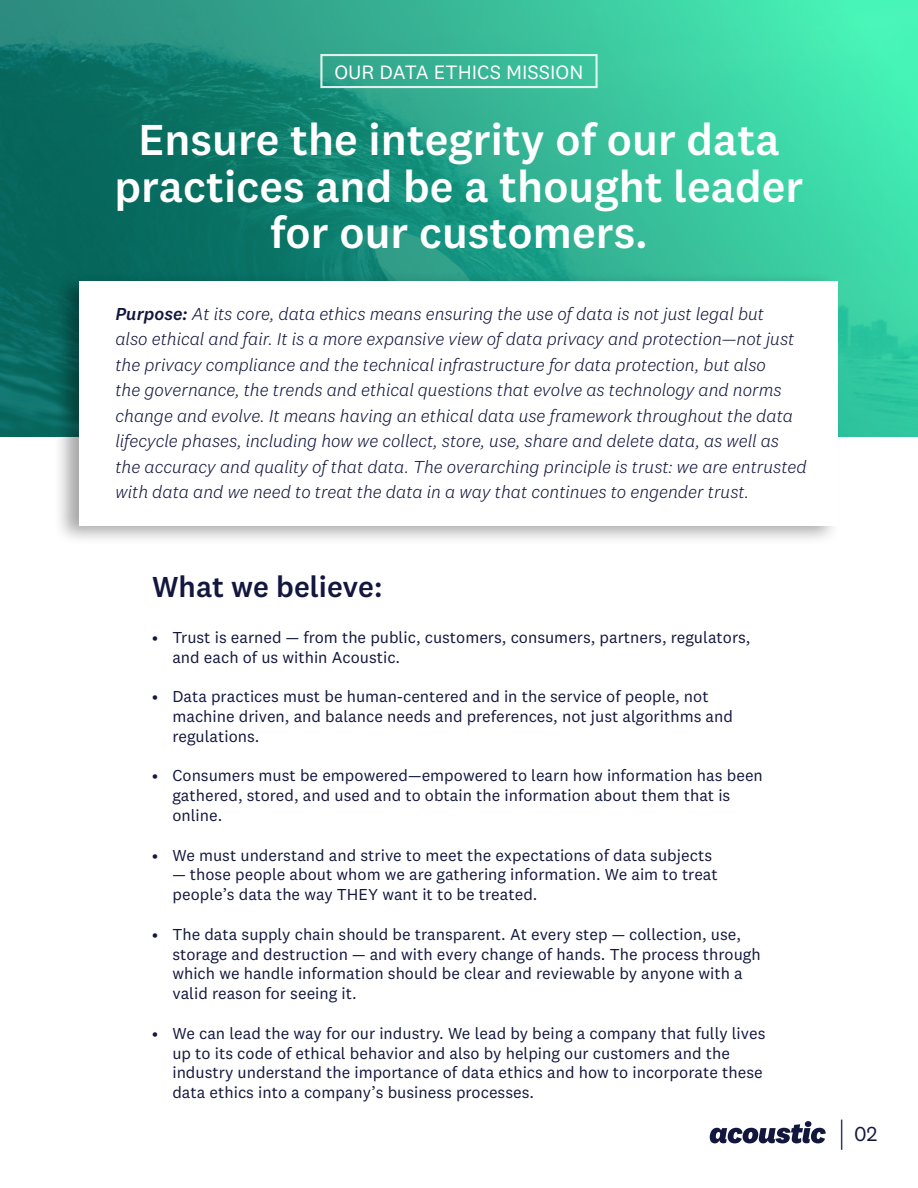
<style>
.page{position:relative;width:918px;height:1188px;background:#fff}
.page>*{position:absolute;margin:0;border:0;box-sizing:border-box;transform-origin:0 0}
.t1{font:500 45px/46.5px "National 2";color:#fff;text-align:center}
.t2{font:500 30px "National 2";color:#13173d}
.t3{font:21px "National 2";color:#12173d}
.t4{font:20.1px "National 2";color:#fff}
.t5{font:italic 300 18px/25.5px "National 2";color:#13173d}
.t6{font:16.5px/19.8px "National 2";color:#13173d}
.s1{font-weight:500}
</style>
<div class="page">
<svg style="left:710px;top:1121px;width:116px;height:22px"></svg>
<hr style="left:841px;top:1120px;width:1px;height:30px;background:#12173d">
<svg style="left:0;top:0;width:918px;height:436px;background:#28a789"></svg>
<div style="left:52px;top:272px;width:789px;height:274px;background:#000;opacity:.35"></div>
<div style="left:80px;top:281px;width:758px;height:244px;background:#fff"></div>
<div style="left:320px;top:54px;width:278px;height:34px;border:2px solid #fff"></div>
<p class="t4" style="left:334px;top:60px;width:251px">OUR DATA ETHICS MISSION</p>
<p class="t1" style="left:115px;top:116px;width:690px">Ensure the integrity of our data practices and be a thought leader for our customers.</p>
<p class="t5" style="left:115px;top:301px;width:693px"><span class="s1">Purpose:</span> At its core, data ethics means ensuring the use of data is not just legal but<br>also ethical and fair. It is a more expansive view of data privacy and protection—not just the privacy compliance and the technical infrastructure for data protection, but also<br>the governance, the trends and ethical questions that evolve as technology and norms change and evolve. It means having an ethical data use framework throughout the data lifecycle phases, including how we collect, store, use, share and delete data, as well as the accuracy and quality of that data. The overarching principle is trust: we are entrusted with data and we need to treat the data in a way that continues to engender trust.</p>
<p class="t2" style="left:152px;top:569px;width:232px">What we believe:</p>
<p class="t6" style="left:172px;top:627px;width:580px;text-indent:-20px">• Trust is earned — from the public, customers, consumers, partners, regulators, and each of us within Acoustic.</p>
<p class="t6" style="left:172px;top:686px;width:562px;text-indent:-20px">• Data practices must be human-centered and in the service of people, not machine driven, and balance needs and preferences, not just algorithms and regulations.</p>
<p class="t6" style="left:172px;top:766px;width:592px;text-indent:-20px">• Consumers must be empowered—empowered to learn how information has been gathered, stored, and used and to obtain the information about them that is online.</p>
<p class="t6" style="left:152px;top:845px;width:561px">• We must understand and strive to meet the expectations of data subjects</p>
<p class="t6" style="left:172px;top:865px;width:547px">— those people about whom we are gathering information. We aim to treat people’s data the way THEY want it to be treated.</p>
<p class="t6" style="left:172px;top:924px;width:590px;text-indent:-20px">• The data supply chain should be transparent. At every step — collection, use, storage and destruction — and with every change of hands. The process through which we handle information should be clear and reviewable by anyone with a valid reason for seeing it.</p>
<p class="t6" style="left:172px;top:1023px;width:595px;text-indent:-20px">• We can lead the way for our industry. We lead by being a company that fully lives up to its code of ethical behavior and also by helping our customers and the industry understand the importance of data ethics and how to incorporate these data ethics into a company’s business processes.</p>
<p class="t3" style="left:854px;top:1122px;width:25px">02</p>
</div>
